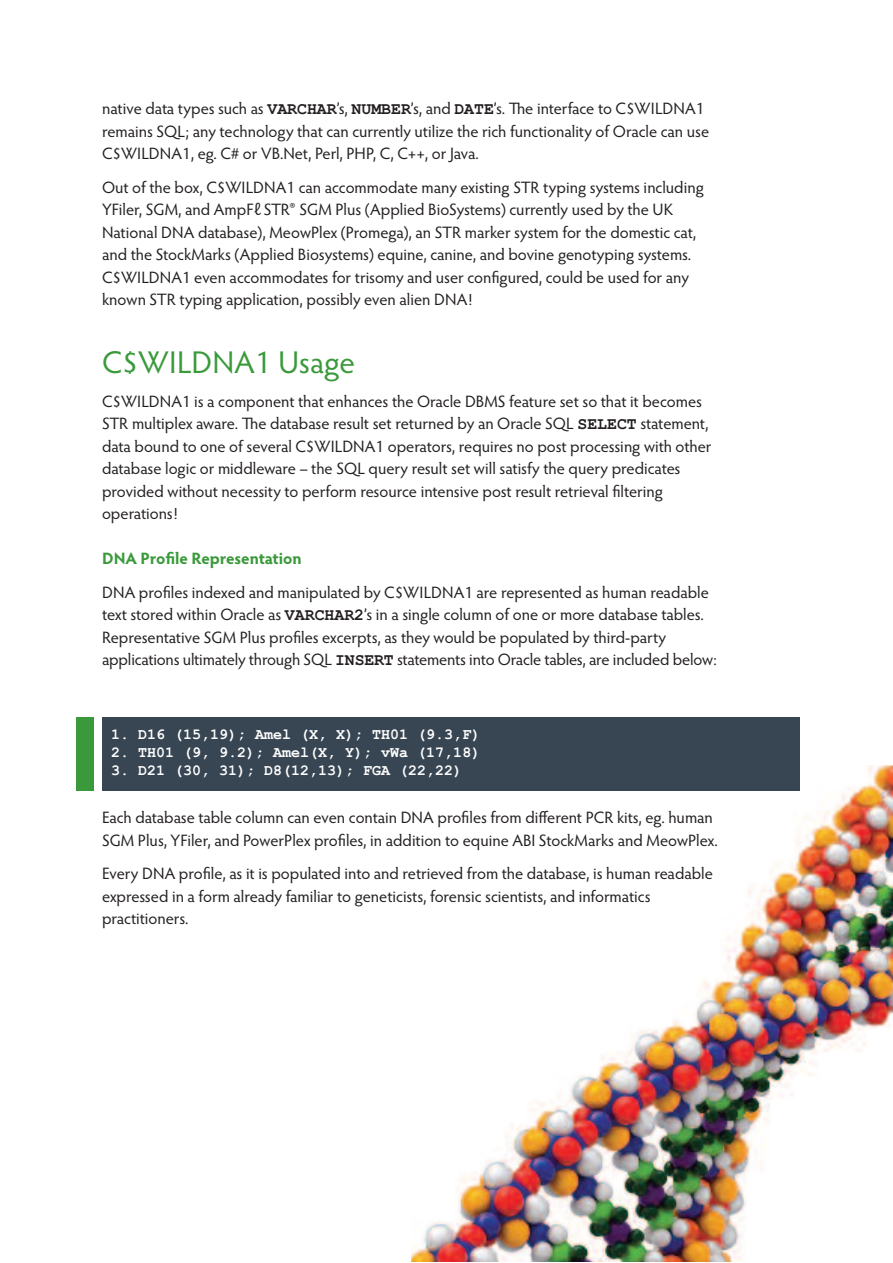
<style>
.page{position:relative;width:893px;height:1263px;background:#fff}
.page>*{position:absolute;margin:0;border:0;box-sizing:border-box;transform-origin:0 0}
.t1{font:31.5px "Hypatia Sans Pro";color:#3a9a3b}
.t2{font:16.5px/22.5px "Hypatia Sans Pro";letter-spacing:-.005em;color:#231f20}
.t3{font:700 16.5px "Hypatia Sans Pro";letter-spacing:-.005em;color:#3a9a3b}
.t4{font:700 15px "Courier New";color:#fff}
.s1{font-family:"Courier New";font-weight:700}
</style>
<div class="page">
<img style="left:411px;top:765px;width:482px;height:497px">
<div style="left:102px;top:717px;width:697px;height:73px;background:#384654"></div>
<div style="left:77px;top:717px;width:17px;height:73px;background:#3a9a3b"></div>
<p class="t2" style="left:102px;top:99px;width:609px">native data types such as <span class="s1">VARCHAR</span>’s, <span class="s1">NUMBER</span>’s, and <span class="s1">DATE</span>’s. The interface to C$WILDNA1 remains SQL; any technology that can currently utilize the rich functionality of Oracle can use<br>C$WILDNA1, eg. C# or VB.Net, Perl, PHP, C, C++, or Java.</p>
<p class="t2" style="left:102px;top:178px;width:603px">Out of the box, C$WILDNA1 can accommodate many existing STR typing systems including YFiler, SGM, and AmpFℓSTR® SGM Plus (Applied BioSystems) currently used by the UK National DNA database), MeowPlex (Promega), an STR marker system for the domestic cat, and the StockMarks (Applied Biosystems) equine, canine, and bovine genotyping systems.<br>C$WILDNA1 even accommodates for trisomy and user configured, could be used for any known STR typing application, possibly even alien DNA!</p>
<h1 class="t1" style="left:102px;top:350px;width:255px">C$WILDNA1 Usage</h1>
<p class="t2" style="left:102px;top:391px;width:611px">C$WILDNA1 is a component that enhances the Oracle DBMS feature set so that it becomes STR multiplex aware. The database result set returned by an Oracle SQL <span class="s1">SELECT</span> statement, data bound to one of several C$WILDNA1 operators, requires no post processing with other database logic or middleware – the SQL query result set will satisfy the query predicates provided without necessity to perform resource intensive post result retrieval filtering operations!</p>
<p class="t3" style="left:102px;top:552px;width:201px">DNA Profile Representation</p>
<p class="t2" style="left:102px;top:583px;width:616px">DNA profiles indexed and manipulated by C$WILDNA1 are represented as human readable text stored within Oracle as <span class="s1">VARCHAR2</span>’s in a single column of one or more database tables.<br>Representative SGM Plus profiles excerpts, as they would be populated by third-party applications ultimately through SQL <span class="s1">INSERT</span> statements into Oracle tables, are included below:</p>
<p class="t4" style="left:111px;top:725px;width:371px">1. D16 (15,19); Amel (X, X); TH01 (9.3,F)</p>
<p class="t4" style="left:111px;top:743px;width:371px">2. TH01 (9, 9.2); Amel(X, Y); vWa (17,18)</p>
<p class="t4" style="left:111px;top:761px;width:353px">3. D21 (30, 31); D8(12,13); FGA (22,22)</p>
<p class="t2" style="left:102px;top:808px;width:617px">Each database table column can even contain DNA profiles from different PCR kits, eg. human<br>SGM Plus, YFiler, and PowerPlex profiles, in addition to equine ABI StockMarks and MeowPlex.</p>
<p class="t2" style="left:102px;top:864px;width:612px">Every DNA profile, as it is populated into and retrieved from the database, is human readable expressed in a form already familiar to geneticists, forensic scientists, and informatics practitioners.</p>
</div>
